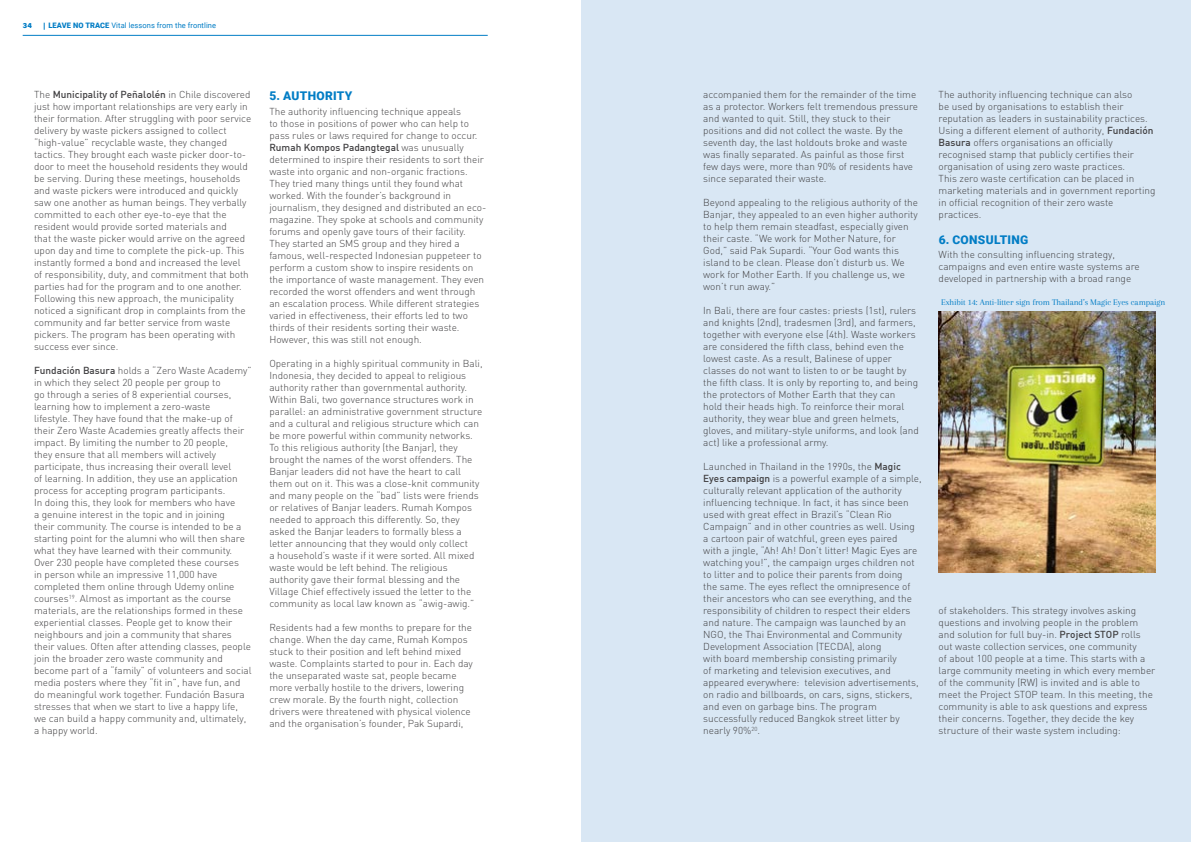
<style>
.page{position:relative;width:1191px;height:842px;background:#fff}
.page>*{position:absolute;margin:0;border:0;box-sizing:border-box;transform-origin:0 0}
.t1{font:900 12px "Roboto";letter-spacing:.025em;color:#027dc5}
.t2{font:300 10px/12px "DIN";color:#414042}
.t3{font:9px "Arapey";letter-spacing:-.01em;color:#027dc5}
.t4{font:7.5px "Roboto";letter-spacing:.01em;color:#027dc5}
.t5{font:900 7.5px "Acumin Pro";color:#027dc5}
.s1{font-weight:900}
.s2{font-weight:500}
</style>
<div class="page">
<hr style="left:23px;top:35px;width:465px;height:1px;background:#027dc5">
<div style="left:581px;top:0;width:610px;height:842px;background:#d9e7f4"></div>
<img style="left:938px;top:312px;width:217px;height:261px">
<p class="t5" style="left:23px;top:20px;width:11px">34</p>
<p class="t4" style="left:48px;top:20px;width:169px"><span class="s1">LEAVE NO TRACE</span> Vital lessons from the frontline</p>
<p class="t2" style="left:34px;top:88px;width:219px">The <span class="s2">Municipality of Peñalolén</span> in Chile discovered just how important relationships are very early in their formation. After struggling with poor service delivery by waste pickers assigned to collect “high-value” recyclable waste, they changed tactics. They brought each waste picker door-to&shy;door to meet the household residents they would be serving. During these meetings, households and waste pickers were introduced and quickly saw one another as human beings. They verbally committed to each other eye-to-eye that the resident would provide sorted materials and<br>that the waste picker would arrive on the agreed upon day and time to complete the pick-up. This instantly formed a bond and increased the level of responsibility, duty, and commitment that both parties had for the program and to one another.<br>Following this new approach, the municipality noticed a significant drop in complaints from the community and far better service from waste pickers. The program has been operating with success ever since.</p>
<p class="t2" style="left:34px;top:364px;width:219px"><span class="s2">Fundación Basura</span> holds a “Zero Waste Academy” in which they select 20 people per group to<br>go through a series of 8 experiential courses, learning how to implement a zero-waste<br>lifestyle. They have found that the make-up of their Zero Waste Academies greatly affects their impact. By limiting the number to 20 people,<br>they ensure that all members will actively participate, thus increasing their overall level<br>of learning. In addition, they use an application process for accepting program participants.<br>In doing this, they look for members who have<br>a genuine interest in the topic and in joining<br>their community. The course is intended to be a starting point for the alumni who will then share what they have learned with their community.<br>Over 230 people have completed these courses<br>in person while an impressive 11,000 have completed them online through Udemy online courses<sup>19</sup>. Almost as important as the course materials, are the relationships formed in these experiential classes. People get to know their neighbours and join a community that shares their values. Often after attending classes, people join the broader zero waste community and become part of a “family” of volunteers and social media posters where they “fit in”, have fun, and do meaningful work together. Fundación Basura stresses that when we start to live a happy life, we can build a happy community and, ultimately, a happy world.</p>
<p class="t1" style="left:270px;top:87px;width:84px">5. AUTHORITY</p>
<p class="t2" style="left:269px;top:105px;width:218px">The authority influencing technique appeals<br>to those in positions of power who can help to pass rules or laws required for change to occur.<br><span class="s2">Rumah Kompos Padangtegal</span> was unusually determined to inspire their residents to sort their waste into organic and non-organic fractions.<br>They tried many things until they found what worked. With the founder’s background in journalism, they designed and distributed an eco&shy;magazine. They spoke at schools and community forums and openly gave tours of their facility.<br>They started an SMS group and they hired a famous, well-respected Indonesian puppeteer to perform a custom show to inspire residents on the importance of waste management. They even recorded the worst offenders and went through an escalation process. While different strategies varied in effectiveness, their efforts led to two thirds of their residents sorting their waste.<br>However, this was still not enough.</p>
<p class="t2" style="left:269px;top:357px;width:215px">Operating in a highly spiritual community in Bali, Indonesia, they decided to appeal to religious authority rather than governmental authority.<br>Within Bali, two governance structures work in parallel: an administrative government structure and a cultural and religious structure which can be more powerful within community networks.<br>To this religious authority (the Banjar), they brought the names of the worst offenders. The Banjar leaders did not have the heart to call them out on it. This was a close-knit community and many people on the “bad” lists were friends or relatives of Banjar leaders. Rumah Kompos needed to approach this differently. So, they asked the Banjar leaders to formally bless a letter announcing that they would only collect<br>a household’s waste if it were sorted. All mixed waste would be left behind. The religious authority gave their formal blessing and the Village Chief effectively issued the letter to the community as local law known as “awig-awig.”</p>
<p class="t2" style="left:269px;top:621px;width:205px">Residents had a few months to prepare for the change. When the day came, Rumah Kompos stuck to their position and left behind mixed waste. Complaints started to pour in. Each day the unseparated waste sat, people became more verbally hostile to the drivers, lowering crew morale. By the fourth night, collection drivers were threatened with physical violence and the organisation’s founder, Pak Supardi,</p>
<p class="t2" style="left:703px;top:89px;width:216px">accompanied them for the remainder of the time as a protector. Workers felt tremendous pressure and wanted to quit. Still, they stuck to their positions and did not collect the waste. By the seventh day, the last holdouts broke and waste was finally separated. As painful as those first few days were, more than 90% of residents have since separated their waste.</p>
<p class="t2" style="left:703px;top:197px;width:216px">Beyond appealing to the religious authority of the Banjar, they appealed to an even higher authority to help them remain steadfast, especially given their caste. “We work for Mother Nature, for God,” said Pak Supardi. “Your God wants this island to be clean. Please don’t disturb us. We work for Mother Earth. If you challenge us, we won’t run away.”</p>
<p class="t2" style="left:703px;top:305px;width:217px">In Bali, there are four castes: priests (1st), rulers and knights (2nd), tradesmen (3rd), and farmers, together with everyone else (4th). Waste workers are considered the fifth class, behind even the lowest caste. As a result, Balinese of upper classes do not want to listen to or be taught by the fifth class. It is only by reporting to, and being the protectors of Mother Earth that they can<br>hold their heads high. To reinforce their moral authority, they wear blue and green helmets, gloves, and military-style uniforms, and look (and act) like a professional army.</p>
<p class="t2" style="left:703px;top:461px;width:220px">Launched in Thailand in the 1990s, the <span class="s2">Magic Eyes campaign</span> is a powerful example of a simple, culturally relevant application of the authority influencing technique. In fact, it has since been used with great effect in Brazil’s “Clean Rio Campaign” and in other countries as well. Using a cartoon pair of watchful, green eyes paired<br>with a jingle, “Ah! Ah! Don’t litter! Magic Eyes are watching you!”, the campaign urges children not to litter and to police their parents from doing<br>the same. The eyes reflect the omnipresence of their ancestors who can see everything, and the responsibility of children to respect their elders and nature. The campaign was launched by an NGO, the Thai Environmental and Community Development Association (TECDA), along<br>with board membership consisting primarily<br>of marketing and television executives, and appeared everywhere: television advertisements, on radio and billboards, on cars, signs, stickers, and even on garbage bins. The program successfully reduced Bangkok street litter by nearly 90%<sup>20</sup>.</p>
<p class="t2" style="left:938px;top:88px;width:218px">The authority influencing technique can also<br>be used by organisations to establish their reputation as leaders in sustainability practices.<br>Using a different element of authority, <span class="s2">Fundación Basura</span> offers organisations an officially recognised stamp that publicly certifies their organisation of using zero waste practices.<br>This zero waste certification can be placed in marketing materials and in government reporting in official recognition of their zero waste practices.</p>
<p class="t1" style="left:938px;top:231px;width:91px">6. CONSULTING</p>
<p class="t2" style="left:938px;top:249px;width:202px">With the consulting influencing strategy, campaigns and even entire waste systems are developed in partnership with a broad range</p>
<p class="t3" style="left:941px;top:297px;width:226px">Exhibit 14: Anti-litter sign from Thailand’s Magic Eyes campaign</p>
<p class="t2" style="left:938px;top:604px;width:218px">of stakeholders. This strategy involves asking questions and involving people in the problem and solution for full buy-in. <span class="s2">Project STOP</span> rolls out waste collection services, one community<br>of about 100 people at a time. This starts with a large community meeting in which every member of the community (RW) is invited and is able to meet the Project STOP team. In this meeting, the community is able to ask questions and express their concerns. Together, they decide the key structure of their waste system including:</p>
</div>
